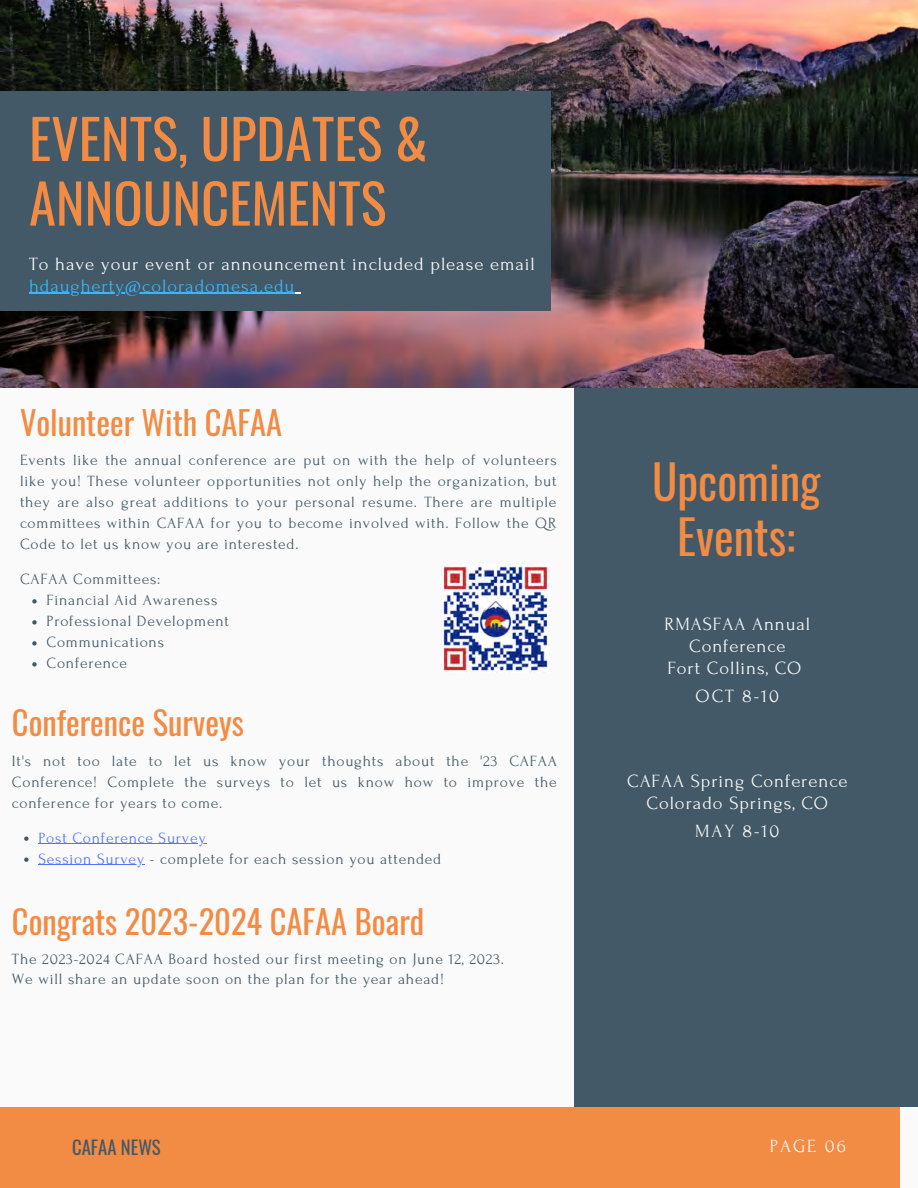
<style>
.page{position:relative;width:918px;height:1188px;background:#fafafa}
.page>*{position:absolute;margin:0;border:0;box-sizing:border-box;transform-origin:0 0}
.t1{font:54.45px/64.5px "Oswald";color:#f28b43}
.t2{font:46.65px/55.1px "Oswald";color:#f28b43;text-align:center}
.t3{font:32.55px "Oswald";color:#f28b43}
.t4{font:18.75px/21.3px "Forum";letter-spacing:.05em;color:#fafafa}
.t5{font:18.6px/22.2px "Forum";letter-spacing:.05em;color:#fafafa;text-align:center}
.t6{font:18.6px "Oswald";color:#435967}
.t7{font:15.6px/21px "Forum";letter-spacing:.05em;color:#435967;text-align:justify}
.t8{font:15.6px "Forum";letter-spacing:.05em;color:#5271ff}
.s1{color:#38b6ff}
.s2{color:#5271ff}
</style>
<div class="page">
<div style="left:575px;top:364px;width:343px;height:743px;background:#435967"></div>
<img style="left:0;top:0;width:918px;height:388px">
<div style="left:0;top:92px;width:550px;height:219px;background:#435967"></div>
<div style="left:0;top:1107px;width:900px;height:81px;background:#f28b43"></div>
<svg style="left:32px;top:599px;width:5px;height:5px"></svg>
<svg style="left:32px;top:620px;width:5px;height:5px"></svg>
<svg style="left:32px;top:641px;width:5px;height:5px"></svg>
<svg style="left:32px;top:662px;width:5px;height:5px"></svg>
<img style="left:442px;top:565px;width:108px;height:108px">
<hr style="left:29px;top:293px;width:266px;height:1px;background:#38b6ff">
<svg style="left:24px;top:836px;width:5px;height:5px"></svg>
<hr style="left:38px;top:843px;width:169px;height:1px;background:#5271ff">
<svg style="left:24px;top:857px;width:5px;height:5px"></svg>
<hr style="left:38px;top:864px;width:107px;height:1px;background:#5271ff">
<p class="t1" style="left:29px;top:104px;width:400px">EVENTS, UPDATES &amp;<br>ANNOUNCEMENTS</p>
<p class="t4" style="left:29px;top:254px;width:507px">To have your event or announcement included please email <span class="s1">hdaugherty@coloradomesa.edu</span></p>
<p class="t3" style="left:20px;top:397px;width:264px">Volunteer With CAFAA</p>
<p class="t7" style="left:20px;top:450px;width:538px">Events like the annual conference are put on with the help of volunteers like you! These volunteer opportunities not only help the organization, but they are also great additions to your personal resume. There are multiple committees within CAFAA for you to become involved with. Follow the QR Code to let us know you are interested.</p>
<p class="t7" style="left:20px;top:569px;width:142px">CAFAA Committees:</p>
<p class="t7" style="left:47px;top:590px;width:172px">Financial Aid Awareness</p>
<p class="t7" style="left:47px;top:611px;width:184px">Professional Development</p>
<p class="t7" style="left:47px;top:632px;width:119px">Communications</p>
<p class="t7" style="left:47px;top:653px;width:82px">Conference</p>
<p class="t3" style="left:12px;top:698px;width:234px">Conference Surveys</p>
<p class="t7" style="left:12px;top:750px;width:547px">It's not too late to let us know your thoughts about the '23 CAFAA Conference! Complete the surveys to let us know how to improve the conference for years to come.</p>
<p class="t8" style="left:38px;top:829px;width:169px">Post Conference Survey</p>
<p class="t7" style="left:38px;top:848px;width:404px"><span class="s2">Session Survey</span> - complete for each session you attended</p>
<p class="t3" style="left:12px;top:897px;width:414px">Congrats 2023-2024 CAFAA Board</p>
<p class="t7" style="left:12px;top:949px;width:493px">The 2023-2024 CAFAA Board hosted our first meeting on June 12, 2023.</p>
<p class="t7" style="left:12px;top:969px;width:434px">We will share an update soon on the plan for the year ahead!</p>
<p class="t2" style="left:652px;top:452px;width:170px">Upcoming<br>Events:</p>
<p class="t5" style="left:664px;top:613px;width:147px">RMASFAA Annual<br>Conference</p>
<p class="t5" style="left:667px;top:657px;width:136px">Fort Collins, CO</p>
<p class="t4" style="left:696px;top:686px;width:85px">OCT 8-10</p>
<p class="t5" style="left:627px;top:770px;width:222px">CAFAA Spring Conference</p>
<p class="t5" style="left:647px;top:792px;width:183px">Colorado Springs, CO</p>
<p class="t4" style="left:695px;top:820px;width:86px">MAY 8-10</p>
<p class="t6" style="left:72px;top:1133px;width:90px">CAFAA NEWS</p>
<p class="t5" style="left:770px;top:1135px;width:77px">PAGE 06</p>
</div>
